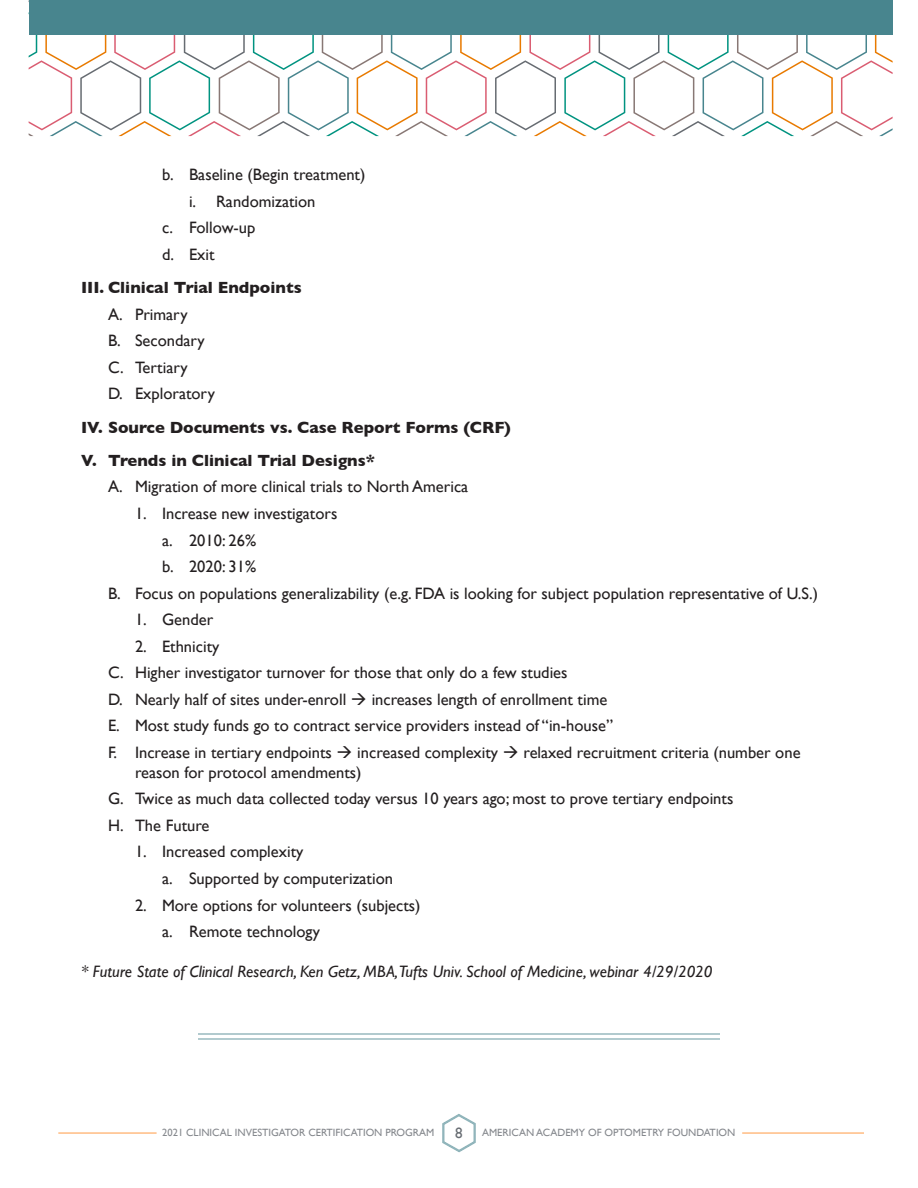
<style>
.page{position:relative;width:918px;height:1188px;background:#fff}
.page>*{position:absolute;margin:0;border:0;box-sizing:border-box;transform-origin:0 0}
.t1{font:16.5px/26.5px "Gill Sans";color:#231f20}
.t2{font:700 16.5px/33.3px "Gill Sans";color:#231f20}
.t3{font:italic 16.5px "Gill Sans";color:#231f20}
.t4{font:15px "Gill Sans";color:#676c72}
.t5{font:10.5px "Gill Sans";color:#84878c}
</style>
<div class="page">
<svg style="left:29px;top:34px;width:864px;height:102px"></svg>
<div style="left:29px;top:0;width:864px;height:34px;background:#48858e"></div>
<svg style="left:442px;top:1114px;width:34px;height:39px"></svg>
<hr style="left:58px;top:1132px;width:99px;height:2px;background:#ffbc82">
<hr style="left:742px;top:1132px;width:122px;height:2px;background:#ffbc82">
<hr style="left:198px;top:1033px;width:522px;height:2px;background:#65979f">
<hr style="left:198px;top:1038px;width:522px;height:1px;background:#65979f">
<p class="t1" style="left:162px;top:161px;width:205px">b. Baseline (Begin treatment)</p>
<p class="t1" style="left:189px;top:188px;width:128px">i. Randomization</p>
<p class="t1" style="left:162px;top:214px;width:95px">c. Follow-up</p>
<p class="t1" style="left:162px;top:241px;width:54px">d. Exit</p>
<p class="t2" style="left:81px;top:271px;width:222px">III. Clinical Trial Endpoints</p>
<p class="t1" style="left:108px;top:301px;width:108px">A. Primary<br>B. Secondary<br>C. Tertiary<br>D. Exploratory</p>
<p class="t2" style="left:81px;top:410px;width:431px">IV. Source Documents vs. Case Report Forms (CRF)<br>V. Trends in Clinical Trial Designs*</p>
<p class="t1" style="left:108px;top:473px;width:362px">A. Migration of more clinical trials to North America</p>
<p class="t1" style="left:135px;top:500px;width:204px">1. Increase new investigators</p>
<p class="t1" style="left:162px;top:527px;width:96px">a. 2010: 26%</p>
<p class="t1" style="left:162px;top:553px;width:96px">b. 2020: 31%</p>
<p class="t1" style="left:108px;top:580px;width:712px">B. Focus on populations generalizability (e.g. FDA is looking for subject population representative of U.S.)</p>
<p class="t1" style="left:135px;top:606px;width:80px">1. Gender</p>
<p class="t1" style="left:108px;top:633px;width:694px;text-indent:27px">2. Ethnicity<br>C. Higher investigator turnover for those that only do a few studies<br>D. Nearly half of sites under-enroll → increases length of enrollment time<br>E. Most study funds go to contract service providers instead of “in-house”<br>F. Increase in tertiary endpoints → increased complexity → relaxed recruitment criteria (number one</p>
<p class="t1" style="left:108px;top:759px;width:627px;text-indent:27px">reason for protocol amendments)<br>G. Twice as much data collected today versus 10 years ago; most to prove tertiary endpoints<br>H. The Future</p>
<p class="t1" style="left:162px;top:838px;width:233px;text-indent:-27px">1. Increased complexity<br>a. Supported by computerization</p>
<p class="t1" style="left:162px;top:891px;width:260px;text-indent:-27px">2. More options for volunteers (subjects) a. Remote technology</p>
<p class="t3" style="left:81px;top:962px;width:633px">* Future State of Clinical Research, Ken Getz, MBA,Tufts Univ. School of Medicine, webinar 4/29/2020</p>
<p class="t5" style="left:162px;top:1127px;width:274px">2021 CLINICAL INVESTIGATOR CERTIFICATION PROGRAM</p>
<p class="t4" style="left:455px;top:1124px;width:9px">8</p>
<p class="t5" style="left:482px;top:1127px;width:255px">AMERICAN ACADEMY OF OPTOMETRY FOUNDATION</p>
</div>
